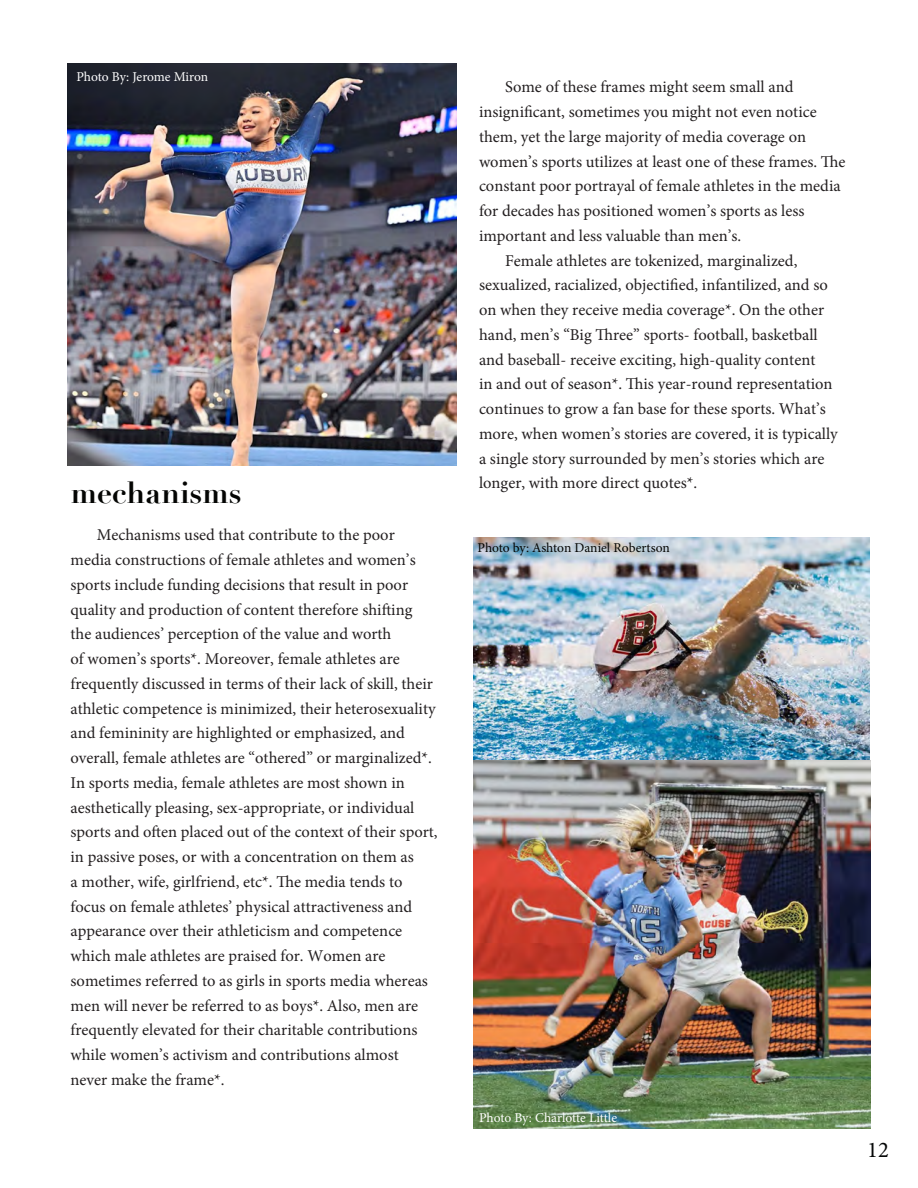
<style>
.page{position:relative;width:918px;height:1188px;background:#fff}
.page>*{position:absolute;margin:0;border:0;box-sizing:border-box;transform-origin:0 0}
.t1{font:700 30px "Didot";color:#040503}
.t2{font:22.5px "Minion Pro";color:#060808}
.t3{font:16.5px/24.8px "Minion Pro";color:#231f20}
.t4{font:13.5px "Minion Pro";letter-spacing:-.005em;color:#fff}
.t5{font:13.5px "Minion Pro";letter-spacing:-.005em;color:#040503}
</style>
<div class="page">
<img style="left:473px;top:538px;width:398px;height:590px">
<img style="left:68px;top:64px;width:389px;height:402px">
<p class="t4" style="left:76px;top:67px;width:133px">Photo By: Jerome Miron</p>
<p class="t1" style="left:71px;top:474px;width:173px">mechanisms</p>
<p class="t3" style="left:71px;top:523px;width:369px;text-indent:26px">Mechanisms used that contribute to the poor media constructions of female athletes and women’s sports include funding decisions that result in poor quality and production of content therefore shifting<br>the audiences’ perception of the value and worth<br>of women’s sports*. Moreover, female athletes are frequently discussed in terms of their lack of skill, their athletic competence is minimized, their heterosexuality and femininity are highlighted or emphasized, and overall, female athletes are “othered” or marginalized*.<br>In sports media, female athletes are most shown in aesthetically pleasing, sex-appropriate, or individual sports and often placed out of the context of their sport, in passive poses, or with a concentration on them as<br>a mother, wife, girlfriend, etc*. The media tends to focus on female athletes’ physical attractiveness and appearance over their athleticism and competence which male athletes are praised for. Women are sometimes referred to as girls in sports media whereas men will never be referred to as boys*. Also, men are frequently elevated for their charitable contributions while women’s activism and contributions almost never make the frame*.</p>
<p class="t3" style="left:479px;top:75px;width:368px;text-indent:26px">Some of these frames might seem small and insignificant, sometimes you might not even notice them, yet the large majority of media coverage on women’s sports utilizes at least one of these frames. The constant poor portrayal of female athletes in the media for decades has positioned women’s sports as less important and less valuable than men’s.</p>
<p class="t3" style="left:479px;top:248px;width:360px;text-indent:26px">Female athletes are tokenized, marginalized, sexualized, racialized, objectified, infantilized, and so on when they receive media coverage*. On the other hand, men’s “Big Three” sports- football, basketball and baseball- receive exciting, high-quality content<br>in and out of season*. This year-round representation continues to grow a fan base for these sports. What’s more, when women’s stories are covered, it is typically a single story surrounded by men’s stories which are longer, with more direct quotes*.</p>
<p class="t5" style="left:478px;top:538px;width:194px">Photo by: Ashton Daniel Robertson</p>
<p class="t4" style="left:479px;top:1109px;width:140px">Photo By: Charlotte Little</p>
<p class="t2" style="left:867px;top:1135px;width:23px">12</p>
</div>
